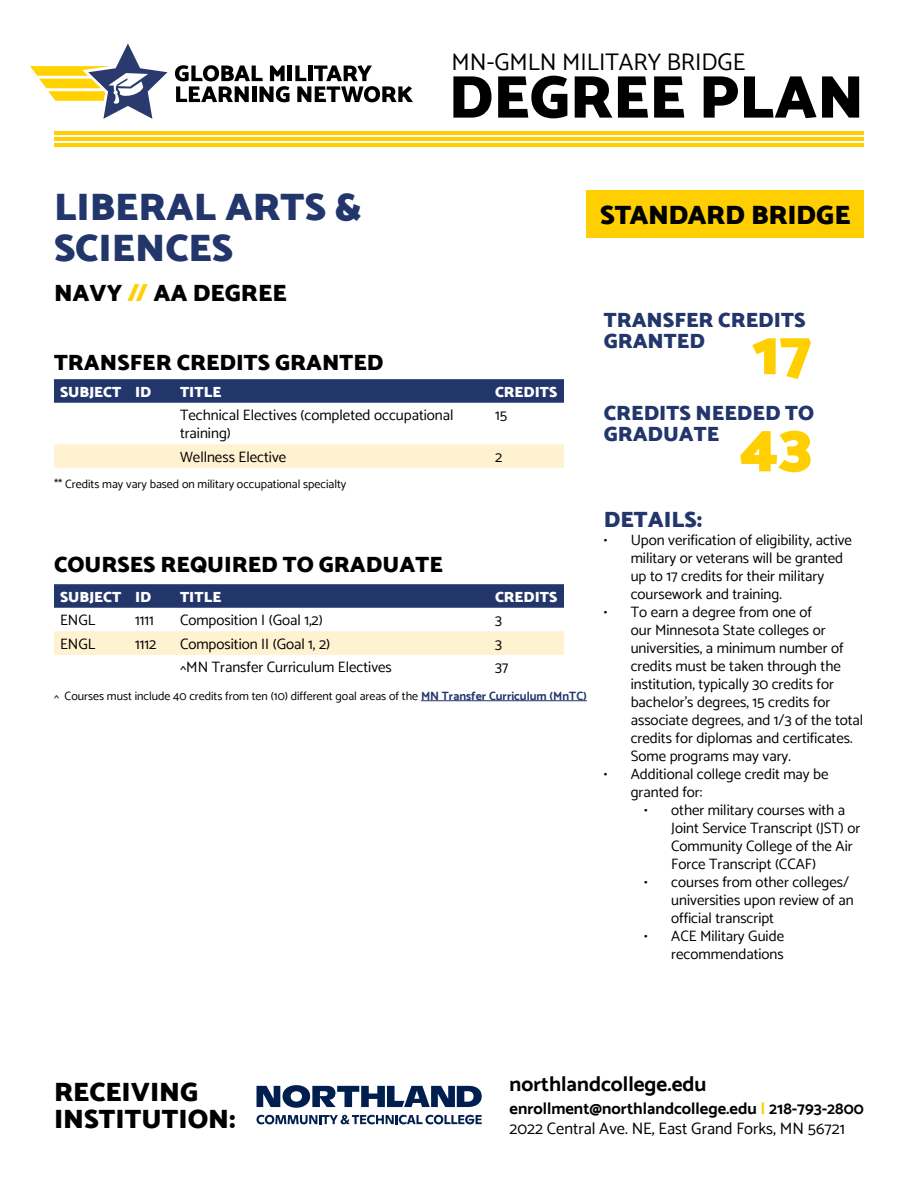
<style>
.page{position:relative;width:918px;height:1188px;background:#fff}
.page>*{position:absolute;margin:0;border:0;box-sizing:border-box;transform-origin:0 0}
.t1{font:900 63.45px/93.2px "Catamaran";color:#ffcf01}
.t2{font:900 60.6px "Catamaran";color:#000}
.t3{font:900 39px/40.5px "Catamaran";color:#22366c}
.t4{font:900 27px/26.4px "Catamaran";color:#000}
.t5{font:24px "Catamaran";color:#000}
.t6{font:900 24px "Catamaran";color:#000}
.t7{font:900 22.5px "Catamaran";color:#000}
.t8{font:900 22.5px "Catamaran";color:#22366c}
.t9{font:900 21px/20.7px "Catamaran";color:#22366c}
.t10{font:700 21px "Catamaran";color:#000}
.t11{font:700 16.5px/19.8px "Catamaran";color:#000}
.t12{font:15px/18px "Catamaran";color:#000}
.t13{font:900 15px "Catamaran";color:#fff}
.t14{font:12px "Catamaran";color:#000}
.s1{color:#ffcf01}
.s2{font-weight:700;color:#22366c}
.s3{font-weight:400}
</style>
<div class="page">
<hr style="left:54px;top:132px;width:810px;height:3px;background:#ffcf01">
<hr style="left:54px;top:138px;width:810px;height:3px;background:#ffcf01">
<hr style="left:54px;top:144px;width:810px;height:3px;background:#ffcf01">
<svg style="left:30px;top:43px;width:138px;height:76px"></svg>
<svg style="left:175px;top:65px;width:238px;height:37px"></svg>
<svg style="left:54px;top:379px;width:510px;height:24px;background:#26396e"></svg>
<div style="left:54px;top:444px;width:510px;height:24px;background:#fff2d1"></div>
<div style="left:587px;top:190px;width:277px;height:48px;background:#ffcf01"></div>
<svg style="left:257px;top:1085px;width:225px;height:23px"></svg>
<svg style="left:257px;top:1115px;width:225px;height:9px"></svg>
<hr style="left:421px;top:700px;width:166px;height:1px;background:#22366c">
<svg style="left:54px;top:584px;width:510px;height:24px;background:#26396e"></svg>
<div style="left:54px;top:631px;width:510px;height:24px;background:#fff2d1"></div>
<h3 class="t5" style="left:452px;top:47px;width:295px">MN-GMLN MILITARY BRIDGE</h3>
<h3 class="t3" style="left:54px;top:186px;width:309px">LIBERAL ARTS &amp;<br>SCIENCES</h3>
<h3 class="t6" style="left:54px;top:279px;width:234px">NAVY <span class="s1">//</span> AA DEGREE</h3>
<h2 class="t2" style="left:449px;top:61px;width:417px">DEGREE PLAN</h2>
<h3 class="t4" style="left:600px;top:202px;width:252px">STANDARD BRIDGE</h3>
<h3 class="t7" style="left:54px;top:349px;width:331px">TRANSFER CREDITS GRANTED</h3>
<p class="t13" style="left:60px;top:383px;width:93px">SUBJECT ID</p>
<p class="t13" style="left:180px;top:383px;width:43px">TITLE</p>
<p class="t13" style="left:495px;top:383px;width:64px">CREDITS</p>
<p class="t12" style="left:180px;top:406px;width:275px">Technical Electives (completed occupational training)</p>
<p class="t12" style="left:495px;top:406px;width:14px">15</p>
<p class="t12" style="left:180px;top:448px;width:108px">Wellness Elective</p>
<p class="t12" style="left:495px;top:448px;width:9px">2</p>
<p class="t14" style="left:54px;top:477px;width:294px">** Credits may vary based on military occupational specialty</p>
<h3 class="t7" style="left:54px;top:551px;width:390px">COURSES REQUIRED TO GRADUATE</h3>
<p class="t13" style="left:60px;top:588px;width:93px">SUBJECT ID</p>
<p class="t13" style="left:180px;top:588px;width:43px">TITLE</p>
<p class="t13" style="left:495px;top:588px;width:64px">CREDITS</p>
<p class="t12" style="left:60px;top:611px;width:37px">ENGL</p>
<p class="t12" style="left:135px;top:611px;width:20px">1111</p>
<p class="t12" style="left:180px;top:611px;width:144px">Composition I (Goal 1,2)</p>
<p class="t12" style="left:495px;top:611px;width:8px">3</p>
<p class="t12" style="left:60px;top:635px;width:37px">ENGL</p>
<p class="t12" style="left:135px;top:635px;width:23px">1112</p>
<p class="t12" style="left:180px;top:635px;width:152px">Composition II (Goal 1, 2)</p>
<p class="t12" style="left:495px;top:635px;width:8px">3</p>
<p class="t12" style="left:180px;top:658px;width:213px">^MN Transfer Curriculum Electives</p>
<p class="t12" style="left:495px;top:658px;width:15px">37</p>
<p class="t14" style="left:54px;top:688px;width:534px">^ Courses must include 40 credits from ten (10) different goal areas of the <span class="s2">MN Transfer Curriculum (MnTC)</span></p>
<h3 class="t9" style="left:604px;top:310px;width:203px">TRANSFER CREDITS<br>GRANTED</h3>
<h1 class="t1" style="left:740px;top:306px;width:74px">17<br>43</h1>
<h3 class="t9" style="left:604px;top:403px;width:212px">CREDITS NEEDED TO<br>GRADUATE</h3>
<h3 class="t8" style="left:604px;top:506px;width:100px">DETAILS:</h3>
<p class="t12" style="left:631px;top:531px;width:223px;text-indent:-27px">• Upon verification of eligibility, active military or veterans will be granted up to 17 credits for their military coursework and training.</p>
<p class="t12" style="left:631px;top:603px;width:234px;text-indent:-27px">• To earn a degree from one of<br>our Minnesota State colleges or universities, a minimum number of credits must be taken through the institution, typically 30 credits for bachelor’s degrees, 15 credits for associate degrees, and 1/3 of the total credits for diplomas and certificates.<br>Some programs may vary.</p>
<p class="t12" style="left:631px;top:765px;width:199px;text-indent:-27px">• Additional college credit may be granted for:</p>
<p class="t12" style="left:671px;top:801px;width:191px;text-indent:-27px">• other military courses with a<br>Joint Service Transcript (JST) or<br>Community College of the Air<br>Force Transcript (CCAF)</p>
<p class="t12" style="left:671px;top:873px;width:184px;text-indent:-27px">• courses from other colleges/ universities upon review of an official transcript</p>
<p class="t12" style="left:644px;top:927px;width:141px;text-align:right">• ACE Military Guide recommendations</p>
<h3 class="t4" style="left:54px;top:1079px;width:183px">RECEIVING<br>INSTITUTION:</h3>
<h3 class="t10" style="left:510px;top:1072px;width:198px">northlandcollege.edu</h3>
<p class="t11" style="left:510px;top:1099px;width:356px">enrollment@northlandcollege.edu <span class="s1">|</span> 218-793-2800<br><span class="s3">2022 Central Ave. NE, East Grand Forks, MN 56721</span></p>
</div>
